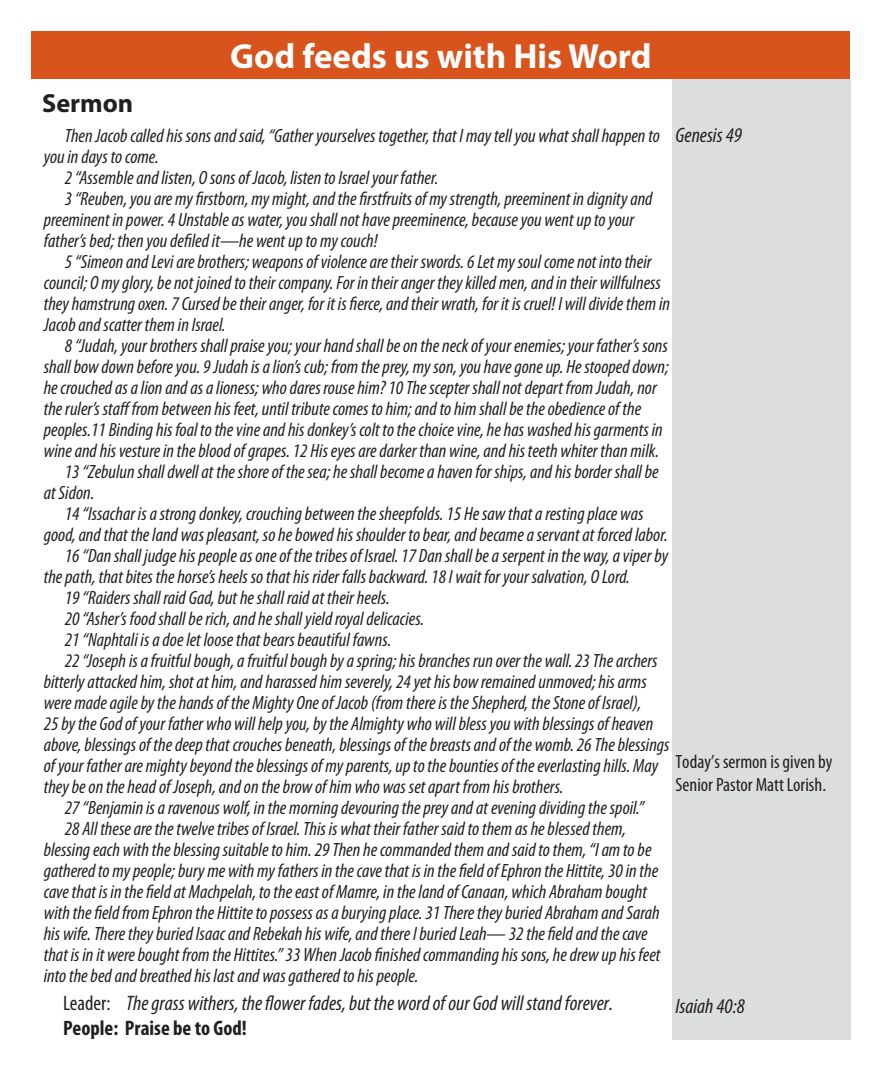
<style>
.page{position:relative;width:882px;height:1071px;background:#fff}
.page>*{position:absolute;margin:0;border:0;box-sizing:border-box;transform-origin:0 0}
.t1{font:700 35px "Myriad Pro";color:#fff}
.t2{font:700 26.25px "Myriad Pro";color:#231f20}
.t3{font:italic condensed 21px "Myriad Pro";color:#231f20}
.t4{font:700 condensed 21px "Myriad Pro";color:#231f20}
.t5{font:italic condensed 19.25px/21px "Myriad Pro";color:#231f20}
.t6{font:condensed 19.25px/23.1px "Myriad Pro";color:#231f20}
.s1{font-style:normal}
</style>
<div class="page">
<div style="left:672px;top:79px;width:178px;height:961px;background:#dcdddf"></div>
<div style="left:32px;top:32px;width:818px;height:47px;background:#d9531c"></div>
<p class="t2" style="left:42px;top:86px;width:93px">Sermon</p>
<p class="t1" style="left:230px;top:34px;width:423px">God feeds us with His Word</p>
<p class="t3" style="left:676px;top:122px;width:68px">Genesis 49</p>
<p class="t5" style="left:44px;top:125px;width:618px;text-indent:21px">Then Jacob called his sons and said, “Gather yourselves together, that I may tell you what shall happen to you in days to come.</p>
<p class="t5" style="left:65px;top:167px;width:375px">2 “Assemble and listen, O sons of Jacob, listen to Israel your father.</p>
<p class="t5" style="left:44px;top:188px;width:610px;text-indent:21px">3 “Reuben, you are my firstborn, my might, and the firstfruits of my strength, preeminent in dignity and preeminent in power. 4 Unstable as water, you shall not have preeminence, because you went up to your father’s bed; then you defiled it—he went up to my couch!</p>
<p class="t5" style="left:44px;top:251px;width:628px;text-indent:21px">5 “Simeon and Levi are brothers; weapons of violence are their swords. 6 Let my soul come not into their council; O my glory, be not joined to their company. For in their anger they killed men, and in their willfulness they hamstrung oxen. 7 Cursed be their anger, for it is fierce, and their wrath, for it is cruel! I will divide them in Jacob and scatter them in Israel.</p>
<p class="t5" style="left:44px;top:335px;width:627px;text-indent:21px">8 “Judah, your brothers shall praise you; your hand shall be on the neck of your enemies; your father’s sons shall bow down before you. 9 Judah is a lion’s cub; from the prey, my son, you have gone up. He stooped down; he crouched as a lion and as a lioness; who dares rouse him? 10 The scepter shall not depart from Judah, nor the ruler’s staff from between his feet, until tribute comes to him; and to him shall be the obedience of the peoples.11 Binding his foal to the vine and his donkey’s colt to the choice vine, he has washed his garments in wine and his vesture in the blood of grapes. 12 His eyes are darker than wine, and his teeth whiter than milk.</p>
<p class="t5" style="left:44px;top:461px;width:617px;text-indent:21px">13 “Zebulun shall dwell at the shore of the sea; he shall become a haven for ships, and his border shall be at Sidon.</p>
<p class="t5" style="left:44px;top:503px;width:625px;text-align:center">14 “Issachar is a strong donkey, crouching between the sheepfolds. 15 He saw that a resting place was<br>good, and that the land was pleasant, so he bowed his shoulder to bear, and became a servant at forced labor.</p>
<p class="t5" style="left:44px;top:545px;width:626px;text-indent:21px">16 “Dan shall judge his people as one of the tribes of Israel. 17 Dan shall be a serpent in the way, a viper by the path, that bites the horse’s heels so that his rider falls backward. 18 I wait for your salvation, O Lord.</p>
<p class="t5" style="left:65px;top:587px;width:327px">19 “Raiders shall raid Gad, but he shall raid at their heels.</p>
<p class="t5" style="left:65px;top:608px;width:361px">20 “Asher’s food shall be rich, and he shall yield royal delicacies.</p>
<p class="t5" style="left:65px;top:629px;width:328px">21 “Naphtali is a doe let loose that bears beautiful fawns.</p>
<p class="t5" style="left:44px;top:650px;width:628px;text-indent:21px">22 “Joseph is a fruitful bough, a fruitful bough by a spring; his branches run over the wall. 23 The archers bitterly attacked him, shot at him, and harassed him severely, 24 yet his bow remained unmoved; his arms were made agile by the hands of the Mighty One of Jacob (from there is the Shepherd, the Stone of Israel),<br>25 by the God of your father who will help you, by the Almighty who will bless you with blessings of heaven above, blessings of the deep that crouches beneath, blessings of the breasts and of the womb. 26 The blessings of your father are mighty beyond the blessings of my parents, up to the bounties of the everlasting hills. May they be on the head of Joseph, and on the brow of him who was set apart from his brothers.</p>
<p class="t5" style="left:65px;top:797px;width:581px">27 “Benjamin is a ravenous wolf, in the morning devouring the prey and at evening dividing the spoil.”</p>
<p class="t5" style="left:44px;top:818px;width:618px;text-indent:21px">28 All these are the twelve tribes of Israel. This is what their father said to them as he blessed them, blessing each with the blessing suitable to him. 29 Then he commanded them and said to them, “I am to be gathered to my people; bury me with my fathers in the cave that is in the field of Ephron the Hittite, 30 in the cave that is in the field at Machpelah, to the east of Mamre, in the land of Canaan, which Abraham bought with the field from Ephron the Hittite to possess as a burying place. 31 There they buried Abraham and Sarah his wife. There they buried Isaac and Rebekah his wife, and there I buried Leah— 32 the field and the cave that is in it were bought from the Hittites.” 33 When Jacob finished commanding his sons, he drew up his feet into the bed and breathed his last and was gathered to his people.</p>
<p class="t6" style="left:676px;top:750px;width:159px">Today’s sermon is given by<br>Senior Pastor Matt Lorish.</p>
<p class="t3" style="left:63px;top:990px;width:552px"><span class="s1">Leader:</span> The grass withers, the flower fades, but the word of our God will stand forever.</p>
<p class="t4" style="left:63px;top:1015px;width:185px">People: Praise be to God!</p>
<p class="t3" style="left:676px;top:993px;width:71px">Isaiah 40:8</p>
</div>
